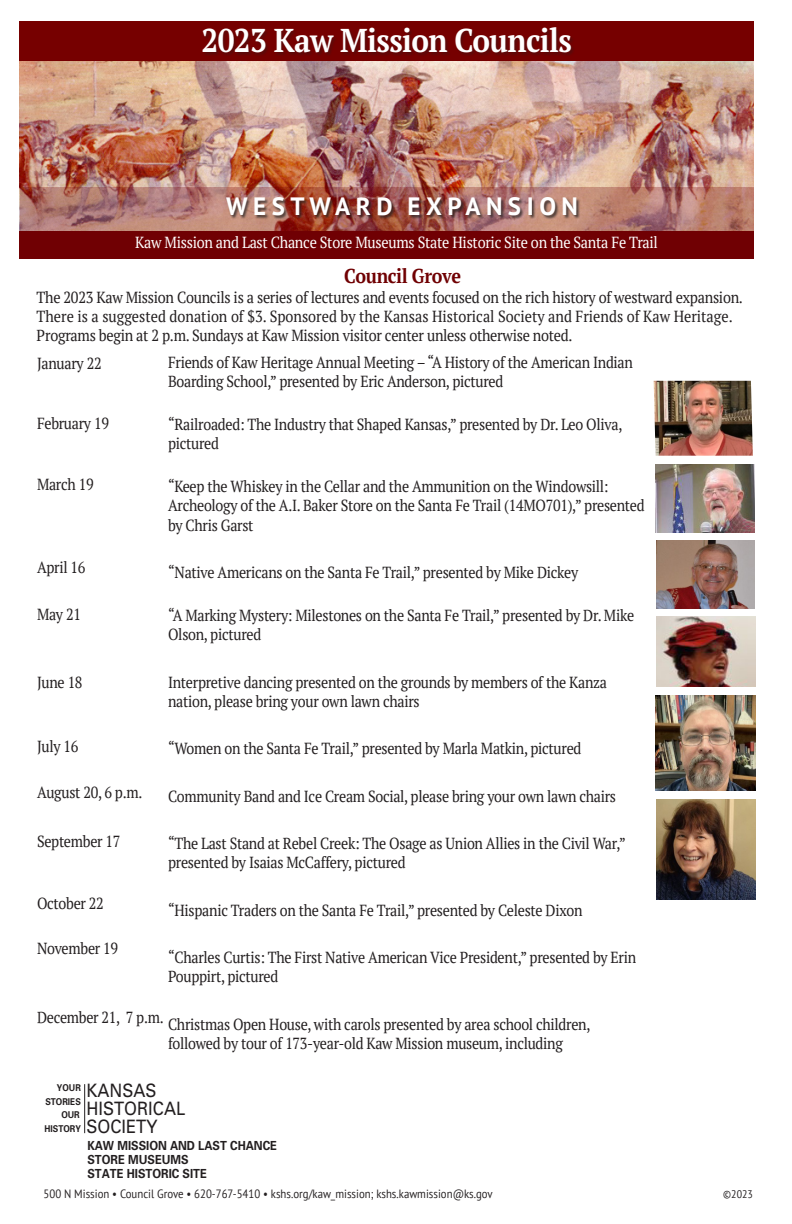
<style>
.page{position:relative;width:792px;height:1224px;background:#fff}
.page>*{position:absolute;margin:0;border:0;box-sizing:border-box;transform-origin:0 0}
.t1{font:700 33px "PT Serif Pro";letter-spacing:-.02em;color:#fff;scale:.9 1}
.t2{font:700 25px "PT Sans";letter-spacing:.22em;color:#fff}
.t3{font:700 20px "PT Serif";letter-spacing:-.02em;color:#700003;scale:.9 1}
.t4{font:18.5px/17.8px "Univers";color:#231f20;scale:.9 1}
.t5{font:16px/19.2px "PT Serif";letter-spacing:-.02em;color:#231f20;scale:.89 1}
.t6{font:16px/19.2px "PT Serif";letter-spacing:-.02em;color:#231f20;scale:.9 1}
.t7{font:16px "PT Serif";letter-spacing:-.02em;color:#fff;scale:.9 1}
.t8{font:700 12.5px/13.8px "Univers";color:#231f20;scale:.9 1}
.t9{font:12px "PT Sans";color:#231f20;scale:.9 1}
.t10{font:11px "PT Sans";color:#231f20;scale:.9 1}
.t11{font:700 9.4px/13.8px "Univers";color:#231f20;text-align:right;scale:.88 1}
</style>
<div class="page">
<hr style="left:84px;top:1084px;width:1px;height:49px;background:#231f20">
<img style="left:654px;top:381px;width:99px;height:75px">
<img style="left:19px;top:61px;width:735px;height:170px">
<div style="left:19px;top:231px;width:735px;height:27px;background:#700003"></div>
<div style="left:19px;top:22px;width:735px;height:39px;background:#760000"></div>
<div style="left:202px;top:28px;width:373px;height:29px;background:#231f20;opacity:.34"></div>
<img style="left:656px;top:465px;width:99px;height:67px">
<img style="left:656px;top:541px;width:99px;height:67px">
<img style="left:656px;top:799px;width:99px;height:101px">
<svg style="left:20px;top:187px;width:734px;height:44px;background:#b07369"></svg>
<img style="left:656px;top:695px;width:99px;height:96px">
<img style="left:656px;top:617px;width:99px;height:70px">
<div style="left:226px;top:198px;width:355px;height:22px;background:#231f20;opacity:.75"></div>
<p class="t1" style="left:202px;top:19px;width:413px">2023 Kaw Mission Councils</p>
<p class="t2" style="left:226px;top:190px;width:353px">WESTWARD EXPANSION</p>
<p class="t7" style="left:135px;top:232px;width:582px">Kaw Mission and Last Chance Store Museums State Historic Site on the Santa Fe Trail</p>
<p class="t3" style="left:344px;top:263px;width:132px">Council Grove</p>
<p class="t6" style="left:37px;top:287px;width:786px">The 2023 Kaw Mission Councils is a series of lectures and events focused on the rich history of westward expansion.<br>There is a suggested donation of $3. Sponsored by the Kansas Historical Society and Friends of Kaw Heritage.<br>Programs begin at 2 p.m. Sundays at Kaw Mission visitor center unless otherwise noted.</p>
<p class="t5" style="left:168px;top:353px;width:524px">Friends of Kaw Heritage Annual Meeting – “A History of the American Indian<br>Boarding School,” presented by Eric Anderson, pictured</p>
<p class="t5" style="left:168px;top:415px;width:512px">“Railroaded: The Industry that Shaped Kansas,” presented by Dr. Leo Oliva, pictured</p>
<p class="t5" style="left:168px;top:477px;width:537px">“Keep the Whiskey in the Cellar and the Ammunition on the Windowsill:<br>Archeology of the A.I. Baker Store on the Santa Fe Trail (14MO701),” presented by Chris Garst</p>
<p class="t5" style="left:168px;top:563px;width:462px">“Native Americans on the Santa Fe Trail,” presented by Mike Dickey</p>
<p class="t5" style="left:168px;top:606px;width:525px">“A Marking Mystery: Milestones on the Santa Fe Trail,” presented by Dr. Mike<br>Olson, pictured</p>
<p class="t5" style="left:168px;top:672px;width:495px">Interpretive dancing presented on the grounds by members of the Kanza nation, please bring your own lawn chairs</p>
<p class="t5" style="left:168px;top:739px;width:466px">“Women on the Santa Fe Trail,” presented by Marla Matkin, pictured</p>
<p class="t5" style="left:168px;top:786px;width:505px">Community Band and Ice Cream Social, please bring your own lawn chairs</p>
<p class="t5" style="left:168px;top:834px;width:516px">“The Last Stand at Rebel Creek: The Osage as Union Allies in the Civil War,” presented by Isaias McCaffery, pictured</p>
<p class="t5" style="left:168px;top:900px;width:467px">“Hispanic Traders on the Santa Fe Trail,” presented by Celeste Dixon</p>
<p class="t5" style="left:168px;top:948px;width:528px">“Charles Curtis: The First Native American Vice President,” presented by Erin<br>Pouppirt, pictured</p>
<p class="t5" style="left:168px;top:1014px;width:476px">Christmas Open House, with carols presented by area school children, followed by tour of 173-year-old Kaw Mission museum, including</p>
<p class="t5" style="left:37px;top:353px;width:74px">January 22</p>
<p class="t5" style="left:37px;top:414px;width:82px">February 19</p>
<p class="t5" style="left:37px;top:474px;width:65px">March 19</p>
<p class="t5" style="left:37px;top:558px;width:56px">April 16</p>
<p class="t5" style="left:37px;top:605px;width:51px">May 21</p>
<p class="t5" style="left:37px;top:673px;width:53px">June 18</p>
<p class="t5" style="left:37px;top:736px;width:48px">July 16</p>
<p class="t5" style="left:37px;top:783px;width:120px">August 20, 6 p.m.</p>
<p class="t5" style="left:37px;top:832px;width:95px">September 17</p>
<p class="t5" style="left:37px;top:893px;width:77px">October 22</p>
<p class="t5" style="left:37px;top:939px;width:93px">November 19</p>
<p class="t5" style="left:37px;top:1008px;width:144px">December 21, 7 p.m.</p>
<p class="t4" style="left:86px;top:1082px;width:111px">KANSAS<br>HISTORICAL<br>SOCIETY</p>
<p class="t11" style="left:45px;top:1080px;width:43px">YOUR<br>STORIES<br>OUR<br>HISTORY</p>
<p class="t8" style="left:87px;top:1138px;width:212px">KAW MISSION AND LAST CHANCE<br>STORE MUSEUMS<br>STATE HISTORIC SITE</p>
<p class="t9" style="left:44px;top:1186px;width:501px">500 N Mission • Council Grove • 620-767-5410 • kshs.org/kaw_mission; kshs.kawmission@ks.gov</p>
<p class="t10" style="left:723px;top:1187px;width:34px">©2023</p>
</div>
